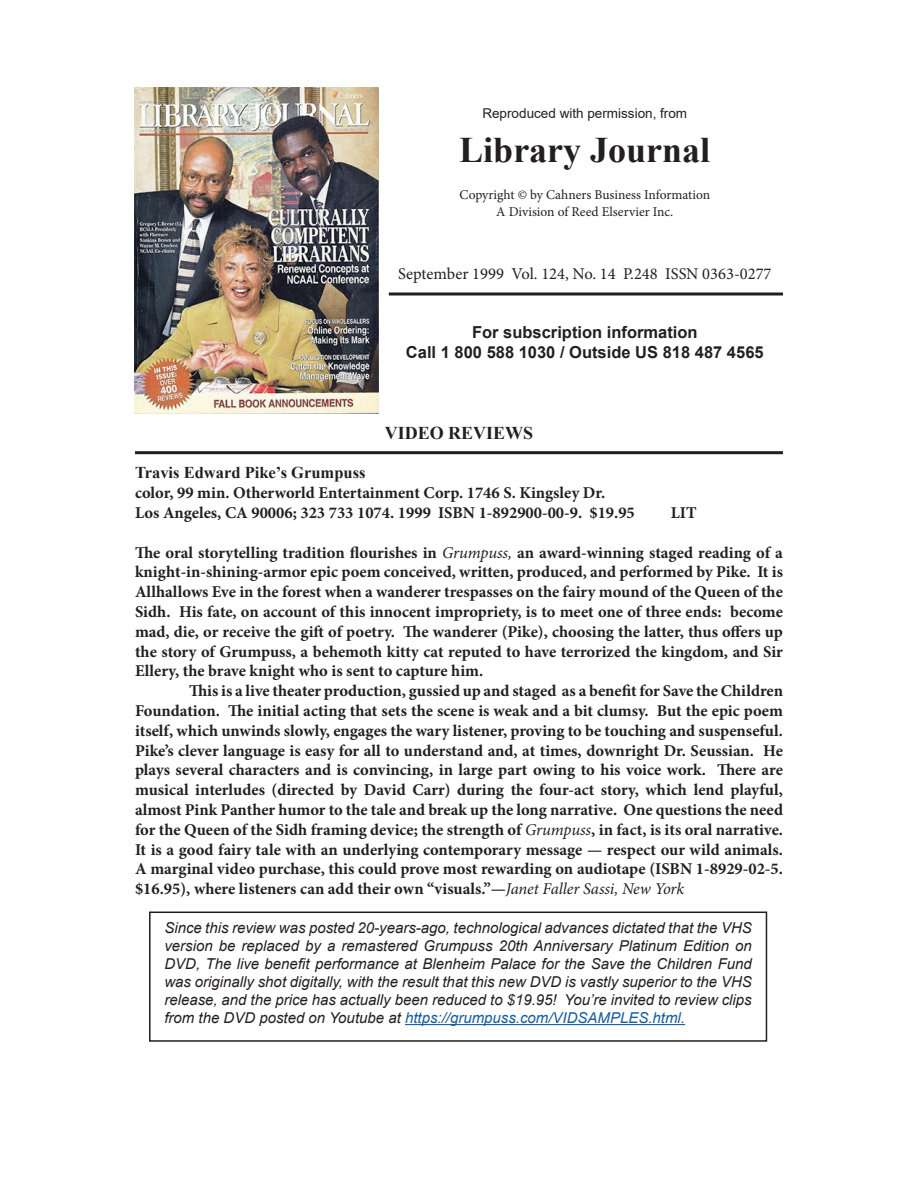
<style>
.page{position:relative;width:918px;height:1188px;background:#fff}
.page>*{position:absolute;margin:0;border:0;box-sizing:border-box;transform-origin:0 0}
.t1{font:700 36px "Times New Roman";color:#231f20}
.t2{font:700 18px "Times New Roman";color:#231f20}
.t3{font:700 16.5px/19.8px "Minion Pro";color:#231f20;text-align:justify}
.t4{font:700 16.5px/19.8px "Arial";color:#231f20;text-align:center}
.t5{font:16.5px "Minion Pro";color:#231f20}
.t6{font:700 16.5px "Times New Roman";color:#231f20}
.t7{font:italic 15px/18px "Arial";color:#231f20;text-align:justify}
.t8{font:13.5px/16.2px "Minion Pro";color:#231f20;text-align:center}
.t9{font:13.5px "Arial";color:#231f20}
.s1{font-weight:400;font-style:italic}
.s2{color:#175d9e}
</style>
<div class="page">
<svg style="left:389px;top:292px;width:394px;height:4px;background:#595657"></svg>
<hr style="left:135px;top:451px;width:648px;height:3px;background:#231f20">
<img style="left:135px;top:87px;width:243px;height:326px">
<hr style="left:405px;top:1024px;width:280px;height:1px;background:#175d9e">
<div style="left:149px;top:912px;width:618px;height:130px;border:2px solid #231f20"></div>
<p class="t9" style="left:482px;top:104px;width:206px">Reproduced with permission, from</p>
<h1 class="t1" style="left:459px;top:124px;width:253px">Library Journal</h1>
<p class="t8" style="left:460px;top:187px;width:252px">Copyright © by Cahners Business Information<br>A Division of Reed Elservier Inc.</p>
<p class="t5" style="left:398px;top:262px;width:375px">September 1999 Vol. 124, No. 14 P.248 ISSN 0363-0277</p>
<p class="t4" style="left:406px;top:323px;width:359px">For subscription information<br>Call 1 800 588 1030 / Outside US 818 487 4565</p>
<p class="t2" style="left:385px;top:420px;width:150px">VIDEO REVIEWS</p>
<p class="t6" style="left:135px;top:461px;width:232px">Travis Edward Pike’s Grumpuss</p>
<p class="t3" style="left:135px;top:483px;width:501px">color, 99 min. Otherworld Entertainment Corp. 1746 S. Kingsley Dr.<br>Los Angeles, CA 90006; 323 733 1074. 1999 ISBN 1-892900-00-9. $19.95</p>
<p class="t3" style="left:671px;top:503px;width:27px">LIT</p>
<p class="t3" style="left:135px;top:542px;width:650px">The oral storytelling tradition flourishes in <span class="s1">Grumpuss,</span> an award-winning staged reading of a knight-in-shining-armor epic poem conceived, written, produced, and performed by Pike. It is Allhallows Eve in the forest when a wanderer trespasses on the fairy mound of the Queen of the Sidh. His fate, on account of this innocent impropriety, is to meet one of three ends: become mad, die, or receive the gift of poetry. The wanderer (Pike), choosing the latter, thus offers up the story of Grumpuss, a behemoth kitty cat reputed to have terrorized the kingdom, and Sir Ellery, the brave knight who is sent to capture him.</p>
<p class="t3" style="left:135px;top:681px;width:650px;text-indent:54px">This is a live theater production, gussied up and staged as a benefit for Save the Children Foundation. The initial acting that sets the scene is weak and a bit clumsy. But the epic poem itself, which unwinds slowly, engages the wary listener, proving to be touching and suspenseful.<br>Pike’s clever language is easy for all to understand and, at times, downright Dr. Seussian. He plays several characters and is convincing, in large part owing to his voice work. There are musical interludes (directed by David Carr) during the four-act story, which lend playful, almost Pink Panther humor to the tale and break up the long narrative. One questions the need for the Queen of the Sidh framing device; the strength of <span class="s1">Grumpuss</span>, in fact, is its oral narrative.<br>It is a good fairy tale with an underlying contemporary message — respect our wild animals.<br>A marginal video purchase, this could prove most rewarding on audiotape (ISBN 1-8929-02-5. $16.95), where listeners can add their own “visuals.”—<span class="s1">Janet Faller Sassi, New York</span></p>
<p class="t7" style="left:164px;top:919px;width:589px">Since this review was posted 20-years-ago, technological advances dictated that the VHS version be replaced by a remastered Grumpuss 20th Anniversary Platinum Edition on DVD, The live benefit performance at Blenheim Palace for the Save the Children Fund was originally shot digitally, with the result that this new DVD is vastly superior to the VHS release, and the price has actually been reduced to $19.95! You’re invited to review clips from the DVD posted on Youtube at <span class="s2">https://grumpuss.com/VIDSAMPLES.html.</span></p>
</div>
